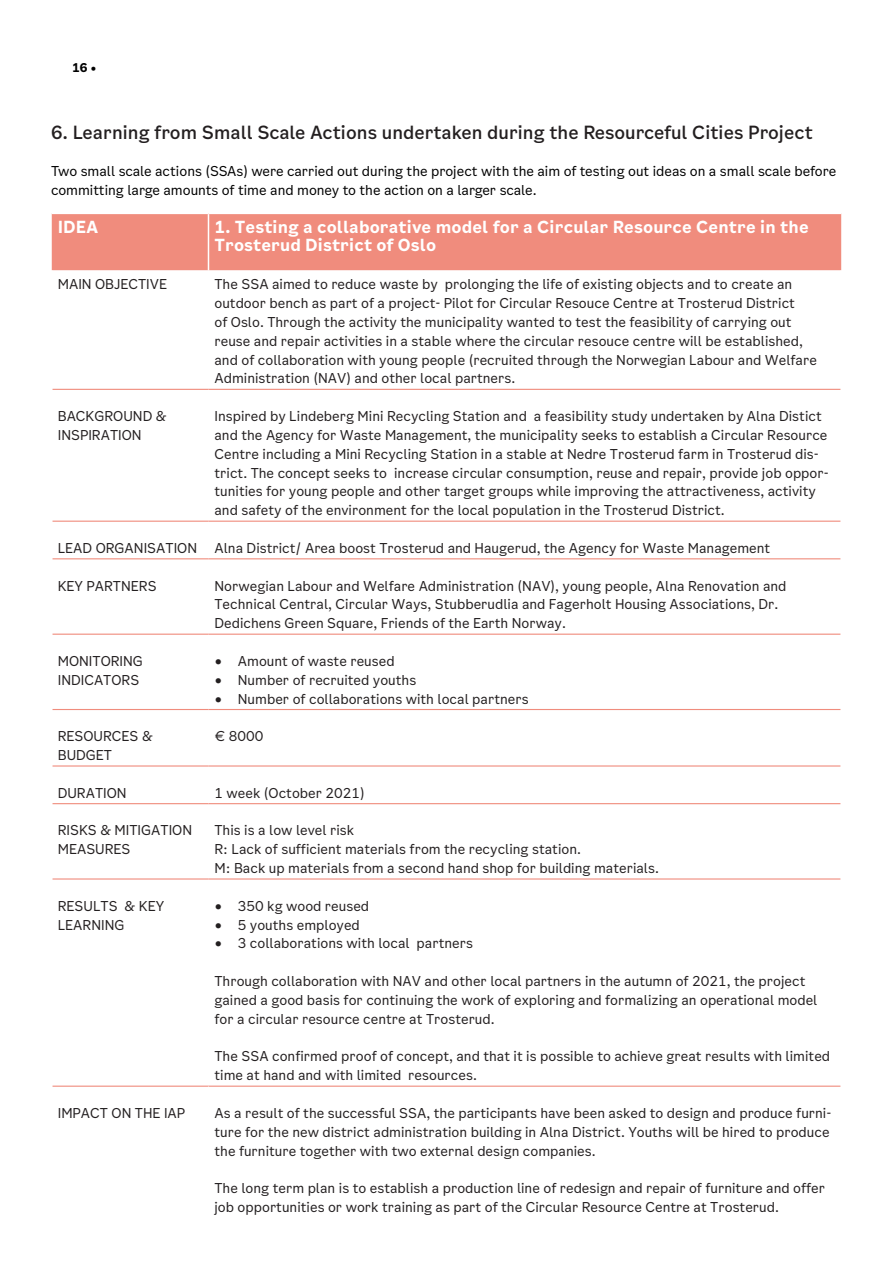
<style>
.page{position:relative;width:893px;height:1263px;background:#fff}
.page>*{position:absolute;margin:0;border:0;box-sizing:border-box;transform-origin:0 0}
.Brødtekst{font:500 18px "Oslo Sans";color:#231f20}
.Foto{font:700 16.5px/18px "Oslo Sans";color:#fff}
.Brødtekst-2{font:13.5px/18.9px "Oslo Sans";color:#231f20}
.Brødtekst-3{font:13.5px/18.9px "Oslo Sans";color:#000}
.t1{font:700 12px "Oslo Sans";color:#000}
.s1{font-size:10.5px}
</style>
<div class="page">
<div style="left:52px;top:214px;width:789px;height:56px;background:#f08c7d"></div>
<svg style="left:53px;top:270px;width:787px;height:610px"></svg>
<hr style="left:208px;top:214px;width:1px;height:56px;background:#fff">
<hr style="left:53px;top:389px;width:155px;height:1px;background:#f08c7d">
<hr style="left:208px;top:389px;width:632px;height:1px;background:#f08c7d">
<hr style="left:53px;top:521px;width:155px;height:1px;background:#f08c7d">
<hr style="left:208px;top:521px;width:632px;height:1px;background:#f08c7d">
<hr style="left:53px;top:558px;width:155px;height:1px;background:#f08c7d">
<hr style="left:208px;top:558px;width:632px;height:1px;background:#f08c7d">
<hr style="left:53px;top:634px;width:155px;height:1px;background:#f08c7d">
<hr style="left:208px;top:634px;width:632px;height:1px;background:#f08c7d">
<hr style="left:53px;top:709px;width:155px;height:1px;background:#f08c7d">
<hr style="left:208px;top:709px;width:632px;height:1px;background:#f08c7d">
<hr style="left:53px;top:765px;width:155px;height:1px;background:#f08c7d">
<hr style="left:208px;top:765px;width:632px;height:1px;background:#f08c7d">
<hr style="left:53px;top:803px;width:155px;height:1px;background:#f08c7d">
<hr style="left:208px;top:803px;width:632px;height:1px;background:#f08c7d">
<hr style="left:53px;top:878px;width:155px;height:1px;background:#f08c7d">
<hr style="left:208px;top:878px;width:632px;height:1px;background:#f08c7d">
<hr style="left:53px;top:1085px;width:155px;height:2px;background:#f08c7d">
<hr style="left:208px;top:1085px;width:632px;height:2px;background:#f08c7d">
<p class="t1" style="left:72px;top:59px;width:24px">16 <span class="s1">•</span></p>
<p class="Brødtekst" style="left:51px;top:120px;width:763px">6. Learning from Small Scale Actions undertaken during the Resourceful Cities Project</p>
<p class="Brødtekst-3" style="left:51px;top:162px;width:787px">Two small scale actions (SSAs) were carried out during the project with the aim of testing out ideas on a small scale before committing large amounts of time and money to the action on a larger scale.</p>
<p class="Foto" style="left:58px;top:218px;width:42px">IDEA</p>
<p class="Foto" style="left:214px;top:218px;width:596px">1. Testing a collaborative model for a Circular Resource Centre in the<br>Trosterud District of Oslo</p>
<p class="Brødtekst-2" style="left:58px;top:275px;width:111px">MAIN OBJECTIVE</p>
<p class="Brødtekst-2" style="left:214px;top:275px;width:604px">The SSA aimed to reduce waste by prolonging the life of existing objects and to create an outdoor bench as part of a project- Pilot for Circular Resouce Centre at Trosterud District<br>of Oslo. Through the activity the municipality wanted to test the feasibility of carrying out reuse and repair activities in a stable where the circular resouce centre will be established, and of collaboration with young people (recruited through the Norwegian Labour and Welfare Administration (NAV) and other local partners.</p>
<p class="Brødtekst-2" style="left:58px;top:407px;width:110px">BACKGROUND &amp;<br>INSPIRATION</p>
<p class="Brødtekst-2" style="left:214px;top:407px;width:616px">Inspired by Lindeberg Mini Recycling Station and a feasibility study undertaken by Alna Distict and the Agency for Waste Management, the municipality seeks to establish a Circular Resource Centre including a Mini Recycling Station in a stable at Nedre Trosterud farm in Trosterud dis&shy;trict. The concept seeks to increase circular consumption, reuse and repair, provide job oppor&shy;tunities for young people and other target groups while improving the attractiveness, activity and safety of the environment for the local population in the Trosterud District.</p>
<p class="Brødtekst-2" style="left:58px;top:538px;width:141px">LEAD ORGANISATION</p>
<p class="Brødtekst-2" style="left:214px;top:538px;width:557px">Alna District/ Area boost Trosterud and Haugerud, the Agency for Waste Management</p>
<p class="Brødtekst-2" style="left:58px;top:576px;width:100px">KEY PARTNERS</p>
<p class="Brødtekst-2" style="left:214px;top:576px;width:574px">Norwegian Labour and Welfare Administration (NAV), young people, Alna Renovation and<br>Technical Central, Circular Ways, Stubberudlia and Fagerholt Housing Associations, Dr.<br>Dedichens Green Square, Friends of the Earth Norway.</p>
<p class="Brødtekst-2" style="left:58px;top:651px;width:87px">MONITORING<br>INDICATORS</p>
<p class="Brødtekst-2" style="left:214px;top:651px;width:182px">• Amount of waste reused</p>
<p class="Brødtekst-2" style="left:214px;top:670px;width:203px">• Number of recruited youths</p>
<p class="Brødtekst-2" style="left:214px;top:689px;width:316px">• Number of collaborations with local partners</p>
<p class="Brødtekst-2" style="left:58px;top:727px;width:96px">RESOURCES &amp;<br>BUDGET</p>
<p class="Brødtekst-2" style="left:214px;top:727px;width:50px">€ 8000</p>
<p class="Brødtekst-2" style="left:58px;top:783px;width:70px">DURATION</p>
<p class="Brødtekst-2" style="left:214px;top:783px;width:152px">1 week (October 2021)</p>
<p class="Brødtekst-2" style="left:58px;top:821px;width:136px">RISKS &amp; MITIGATION<br>MEASURES</p>
<p class="Brødtekst-2" style="left:214px;top:821px;width:368px">This is a low level risk<br>R: Lack of sufficient materials from the recycling station.</p>
<p class="Brødtekst-2" style="left:214px;top:859px;width:446px">M: Back up materials from a second hand shop for building materials.</p>
<p class="Brødtekst-2" style="left:58px;top:896px;width:108px">RESULTS &amp; KEY<br>LEARNING</p>
<p class="Brødtekst-2" style="left:214px;top:896px;width:156px">• 350 kg wood reused</p>
<p class="Brødtekst-2" style="left:214px;top:915px;width:147px">• 5 youths employed</p>
<p class="Brødtekst-2" style="left:214px;top:934px;width:260px">• 3 collaborations with local partners</p>
<p class="Brødtekst-2" style="left:214px;top:972px;width:604px">Through collaboration with NAV and other local partners in the autumn of 2021, the project gained a good basis for continuing the work of exploring and formalizing an operational model for a circular resource centre at Trosterud.</p>
<p class="Brødtekst-2" style="left:214px;top:1047px;width:617px">The SSA confirmed proof of concept, and that it is possible to achieve great results with limited time at hand and with limited resources.</p>
<p class="Brødtekst-2" style="left:58px;top:1103px;width:129px">IMPACT ON THE IAP</p>
<p class="Brødtekst-2" style="left:214px;top:1103px;width:618px">As a result of the successful SSA, the participants have been asked to design and produce furni&shy;ture for the new district administration building in Alna District. Youths will be hired to produce the furniture together with two external design companies.</p>
<p class="Brødtekst-2" style="left:214px;top:1179px;width:612px">The long term plan is to establish a production line of redesign and repair of furniture and offer job opportunities or work training as part of the Circular Resource Centre at Trosterud.</p>
</div>
